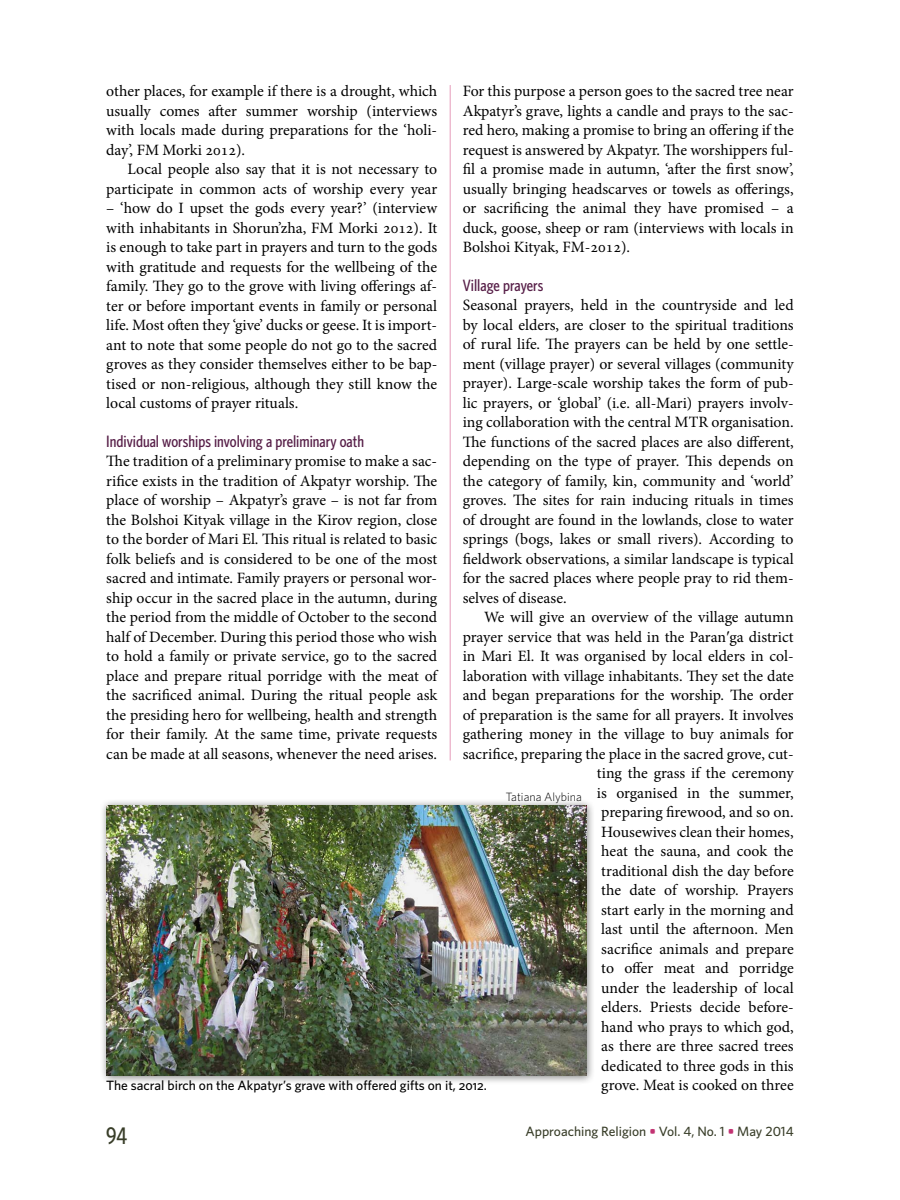
<style>
.page{position:relative;width:900px;height:1200px;background:#fff}
.page>*{position:absolute;margin:0;border:0;box-sizing:border-box;transform-origin:0 0}
.t1{font:500 24px "Whitney Condensed";color:#393e29}
.t2{font:500 16.5px "Whitney Condensed";color:#571f48}
.t3{font:15.75px/19.5px "Minion Pro";color:#000;text-align:justify}
.t4{font:500 13.5px "Whitney";color:#000}
.t5{font:500 13.5px "Whitney";color:#393e29}
.t6{font:300 12px "Whitney";color:#000}
.s1{font-family:"Times New Roman"}
.s2{font-family:"Whitney Medium SC";font-weight:400}
.s3{font-weight:700;color:#c23272}
</style>
<div class="page">
<hr style="left:450px;top:85px;width:1px;height:675px;background:#e69cba">
<div style="left:100px;top:798px;width:496px;height:286px;background:#000;opacity:.5"></div>
<img style="left:106px;top:805px;width:480px;height:270px">
<p class="t3" style="left:463px;top:82px;width:333px">For this purpose a person goes to the sacred tree near Akpatyr’s grave, lights a candle and prays to the sac&shy;red hero, making a promise to bring an offering if the request is answered by Akpatyr. The worshippers ful&shy;fil a promise made in autumn, ‘after the first snow’, usually bringing headscarves or towels as offerings, or sacrificing the animal they have promised – a duck, goose, sheep or ram (interviews with locals in Bolshoi Kityak, FM-2012).</p>
<p class="t2" style="left:463px;top:275px;width:82px">Village prayers</p>
<p class="t3" style="left:463px;top:296px;width:332px">Seasonal prayers, held in the countryside and led by local elders, are closer to the spiritual traditions of rural life. The prayers can be held by one settle&shy;ment (village prayer) or several villages (community prayer). Large-scale worship takes the form of pub&shy;lic prayers, or ‘global’ (i.e. all-Mari) prayers involv&shy;ing collaboration with the central MTR organisation.<br>The functions of the sacred places are also different, depending on the type of prayer. This depends on the category of family, kin, community and ‘world’ groves. The sites for rain inducing rituals in times of drought are found in the lowlands, close to water springs (bogs, lakes or small rivers). According to fieldwork observations, a similar landscape is typical for the sacred places where people pray to rid them&shy;selves of disease.</p>
<p class="t3" style="left:463px;top:608px;width:332px;text-align:right">We will give an overview of the village autumn prayer service that was held in the Paran<span class="s1">′</span>ga district in Mari El. It was organised by local elders in col&shy;laboration with village inhabitants. They set the date and began preparations for the worship. The order of preparation is the same for all prayers. It involves gathering money in the village to buy animals for sacrifice, preparing the place in the sacred grove, cut&shy;ting the grass if the ceremony<br>is organised in the summer,<br>preparing firewood, and so on.<br>Housewives clean their homes,<br>heat the sauna, and cook the<br>traditional dish the day before<br>the date of worship. Prayers<br>start early in the morning and<br>last until the afternoon. Men<br>sacrifice animals and prepare<br>to offer meat and porridge<br>under the leadership of local<br>elders. Priests decide before-<br>hand who prays to which god,<br>as there are three sacred trees<br>dedicated to three gods in this</p>
<p class="t4" style="left:106px;top:1076px;width:382px">The sacral birch on the Akpatyr’s grave with offered gifts on it, <span class="s2">2012</span>.</p>
<p class="t3" style="left:601px;top:1075px;width:194px">grove. Meat is cooked on three</p>
<p class="t3" style="left:106px;top:82px;width:332px">other places, for example if there is a drought, which usually comes after summer worship (interviews with locals made during preparations for the ‘holi&shy;day’, FM Morki 2012).</p>
<p class="t3" style="left:106px;top:160px;width:332px;text-align:right">Local people also say that it is not necessary to participate in common acts of worship every year</p>
<p class="t3" style="left:106px;top:199px;width:333px">– ‘how do I upset the gods every year?’ (interview with inhabitants in Shorun’zha, FM Morki 2012). It is enough to take part in prayers and turn to the gods with gratitude and requests for the wellbeing of the family. They go to the grove with living offerings af&shy;ter or before important events in family or personal life. Most often they ‘give’ ducks or geese. It is import&shy;ant to note that some people do not go to the sacred groves as they consider themselves either to be bap&shy;tised or non-religious, although they still know the local customs of prayer rituals.</p>
<p class="t2" style="left:106px;top:431px;width:259px">Individual worships involving a preliminary oath</p>
<p class="t3" style="left:106px;top:452px;width:334px">The tradition of a preliminary promise to make a sac&shy;rifice exists in the tradition of Akpatyr worship. The place of worship – Akpatyr’s grave – is not far from the Bolshoi Kityak village in the Kirov region, close to the border of Mari El. This ritual is related to basic folk beliefs and is considered to be one of the most sacred and intimate. Family prayers or personal wor&shy;ship occur in the sacred place in the autumn, during the period from the middle of October to the second half of December. During this period those who wish to hold a family or private service, go to the sacred place and prepare ritual porridge with the meat of the sacrificed animal. During the ritual people ask the presiding hero for wellbeing, health and strength for their family. At the same time, private requests can be made at all seasons, whenever the need arises.</p>
<p class="t6" style="left:506px;top:789px;width:78px">Tatiana Alybina</p>
<h1 class="t1" style="left:106px;top:1121px;width:22px">94</h1>
<p class="t5" style="left:525px;top:1122px;width:270px">Approaching Religion <span class="s3">•</span> Vol. 4, No. 1 <span class="s3">•</span> May 2014</p>
</div>
